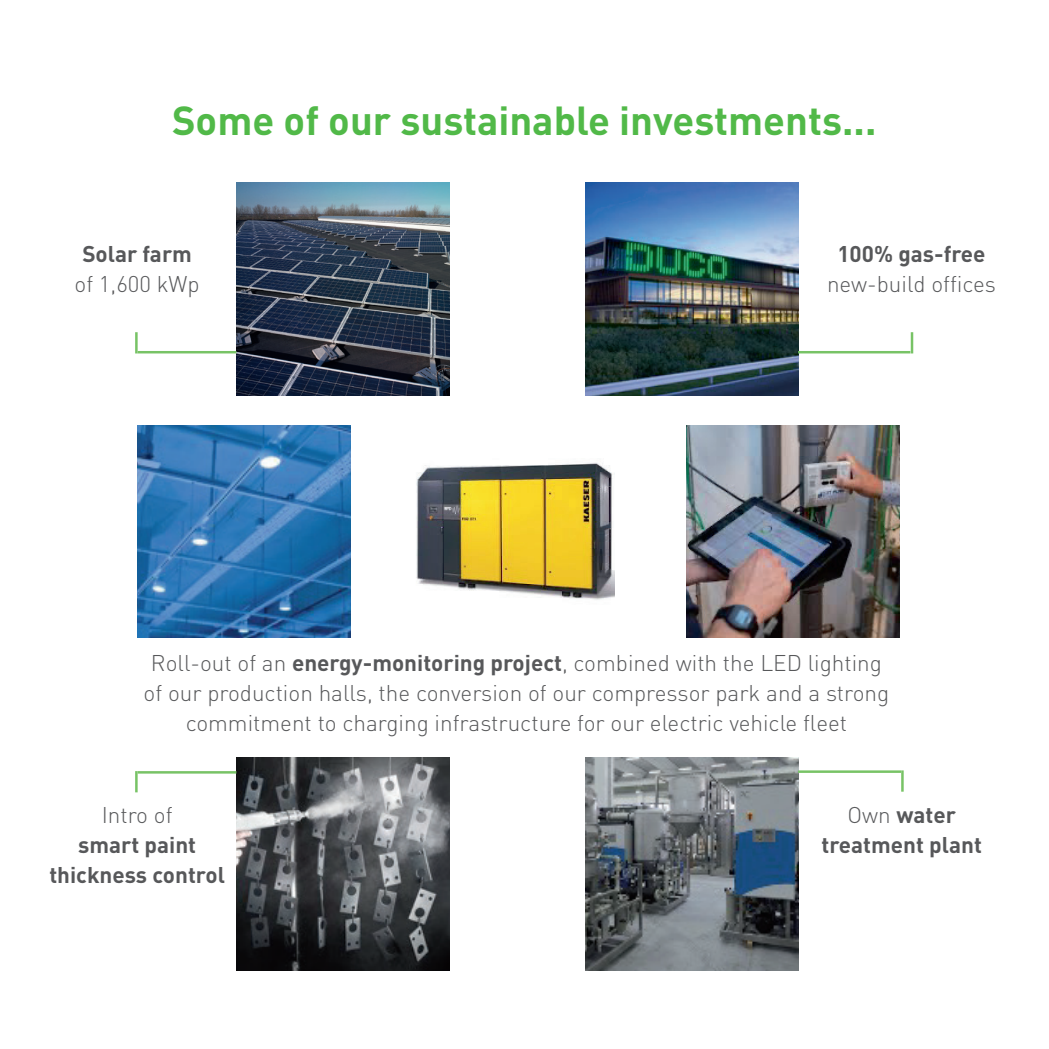
<style>
.page{position:relative;width:1049px;height:1049px;background:#fff}
.page>*{position:absolute;margin:0;border:0;box-sizing:border-box;transform-origin:0 0}
.t1{font:700 40px "DINOT";color:#51b948}
.t2{font:300 22.5px/30px "DINOT";color:#57585a;text-align:center}
.t3{font:700 22.5px/30px "DINOT";color:#57585a;text-align:center}
.s1{font-weight:700}
.s2{font-weight:300}
</style>
<div class="page">
<img style="left:236px;top:182px;width:213px;height:213px">
<img style="left:585px;top:182px;width:213px;height:213px">
<img style="left:138px;top:425px;width:212px;height:213px">
<img style="left:416px;top:463px;width:198px;height:137px">
<img style="left:686px;top:425px;width:213px;height:213px">
<img style="left:236px;top:757px;width:213px;height:213px">
<img style="left:585px;top:757px;width:213px;height:213px">
<hr style="left:138px;top:351px;width:98px;height:2px;background:#78c366">
<hr style="left:135px;top:332px;width:3px;height:21px;background:#78c366">
<hr style="left:798px;top:351px;width:112px;height:2px;background:#78c366">
<hr style="left:911px;top:332px;width:2px;height:21px;background:#78c366">
<hr style="left:798px;top:770px;width:103px;height:3px;background:#78c366">
<hr style="left:901px;top:770px;width:3px;height:22px;background:#78c366">
<hr style="left:138px;top:771px;width:98px;height:2px;background:#78c366">
<hr style="left:135px;top:771px;width:3px;height:21px;background:#78c366">
<h1 class="t1" style="left:172px;top:93px;width:706px">Some of our sustainable investments...</h1>
<p class="t3" style="left:82px;top:238px;width:111px">Solar farm</p>
<p class="t2" style="left:75px;top:268px;width:127px">of 1,600 kWp</p>
<p class="t3" style="left:837px;top:238px;width:150px">100% gas-free</p>
<p class="t2" style="left:827px;top:268px;width:170px">new-build offices</p>
<p class="t2" style="left:144px;top:647px;width:747px">Roll-out of an <span class="s1">energy-monitoring project</span>, combined with the LED lighting of our production halls, the conversion of our compressor park and a strong commitment to charging infrastructure for our electric vehicle fleet</p>
<p class="t2" style="left:102px;top:798px;width:72px">Intro of</p>
<p class="t3" style="left:49px;top:828px;width:177px">smart paint thickness control</p>
<p class="t3" style="left:821px;top:798px;width:162px"><span class="s2">Own</span> water treatment plant</p>
</div>
